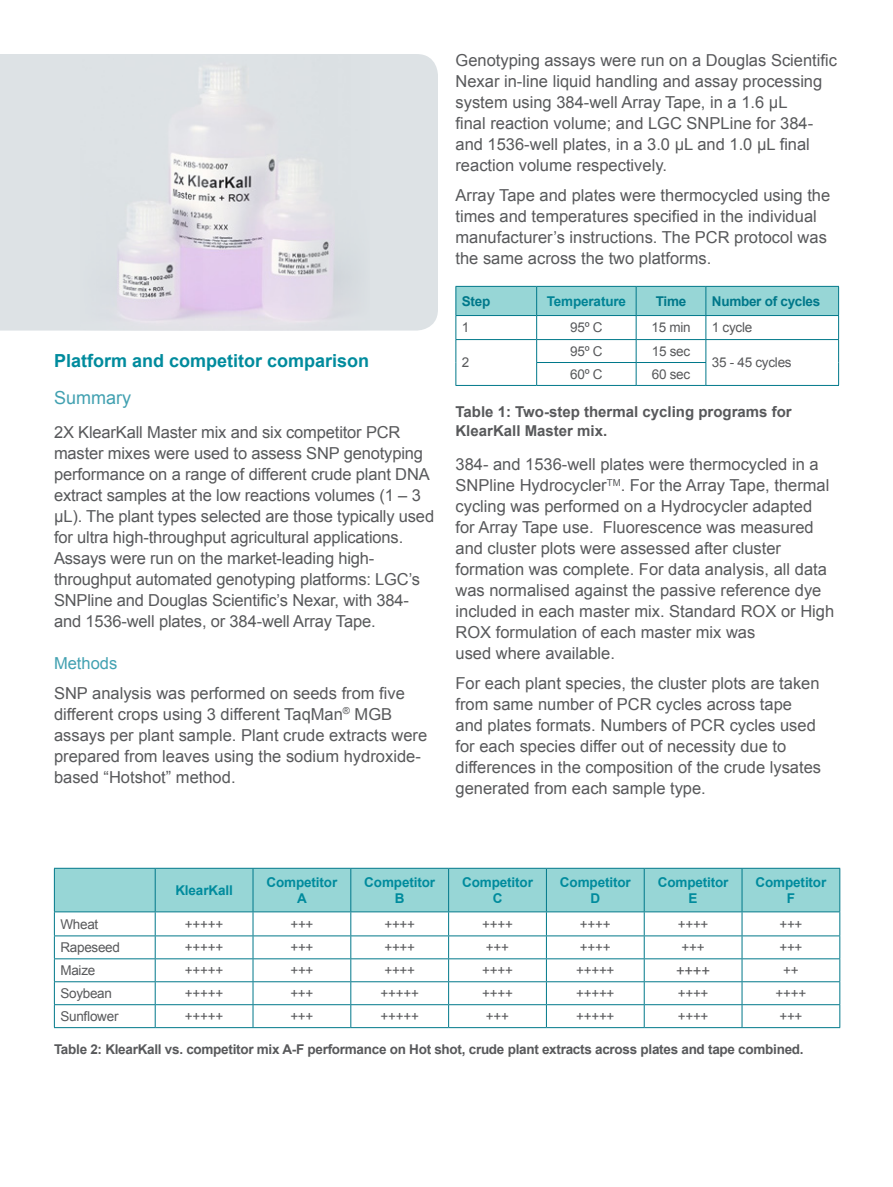
<style>
.page{position:relative;width:893px;height:1187px;background:#fff}
.page>*{position:absolute;margin:0;border:0;box-sizing:border-box;transform-origin:0 0}
.t1{font:700 18px "Arial";color:#008b9d}
.t2{font:18px "Arial";color:#42a1b1}
.t3{font:16.5px/21px "Arial";color:#58595b}
.t4{font:16.5px "Arial";color:#42a1b1}
.t5{font:700 15px/19.5px "Arial";color:#58595b}
.t6{font:15px "Arial";color:#58595b}
.t7{font:13.5px "Arial";letter-spacing:-.02em;color:#58595b}
.t8{font:700 13.5px "Arial";letter-spacing:-.02em;color:#58595b}
.t9{font:700 13.5px/16.5px "Arial";letter-spacing:-.01em;color:#008b9d;text-align:center}
.t10{font:700 13.5px "Arial";letter-spacing:-.02em;color:#00788a}
.t11{font:700 13.5px "Arial";letter-spacing:-.01em;color:#008395}
</style>
<div class="page">
<svg style="left:455px;top:286px;width:384px;height:99px"></svg>
<hr style="left:455px;top:385px;width:82px;height:1px;background:#00788a">
<hr style="left:537px;top:385px;width:99px;height:1px;background:#00788a">
<hr style="left:636px;top:385px;width:70px;height:1px;background:#00788a">
<hr style="left:706px;top:385px;width:133px;height:1px;background:#00788a">
<div style="left:0;top:54px;width:438px;height:276px;background:#dde2e5"></div>
<img style="left:78px;top:54px;width:292px;height:276px">
<hr style="left:54px;top:867px;width:101px;height:1px;background:#00788a">
<hr style="left:155px;top:867px;width:98px;height:1px;background:#00788a">
<hr style="left:253px;top:867px;width:98px;height:1px;background:#00788a">
<hr style="left:351px;top:867px;width:98px;height:1px;background:#00788a">
<hr style="left:449px;top:867px;width:97px;height:1px;background:#00788a">
<hr style="left:546px;top:867px;width:98px;height:1px;background:#00788a">
<hr style="left:644px;top:867px;width:98px;height:1px;background:#00788a">
<hr style="left:742px;top:867px;width:98px;height:1px;background:#00788a">
<svg style="left:54px;top:868px;width:786px;height:159px"></svg>
<hr style="left:54px;top:1027px;width:101px;height:1px;background:#00788a">
<hr style="left:155px;top:1027px;width:98px;height:1px;background:#00788a">
<hr style="left:253px;top:1027px;width:98px;height:1px;background:#00788a">
<hr style="left:351px;top:1027px;width:98px;height:1px;background:#00788a">
<hr style="left:449px;top:1027px;width:97px;height:1px;background:#00788a">
<hr style="left:546px;top:1027px;width:98px;height:1px;background:#00788a">
<hr style="left:644px;top:1027px;width:98px;height:1px;background:#00788a">
<hr style="left:742px;top:1027px;width:98px;height:1px;background:#00788a">
<p class="t1" style="left:54px;top:349px;width:317px">Platform and competitor comparison</p>
<p class="t2" style="left:54px;top:386px;width:79px">Summary</p>
<p class="t3" style="left:54px;top:421px;width:382px">2X KlearKall Master mix and six competitor PCR master mixes were used to assess SNP genotyping performance on a range of different crude plant DNA extract samples at the low reactions volumes (1 – 3 µL). The plant types selected are those typically used for ultra high-throughput agricultural applications.<br>Assays were run on the market-leading high&shy;throughput automated genotyping platforms: LGC’s SNPline and Douglas Scientific’s Nexar, with 384- and 1536-well plates, or 384-well Array Tape.</p>
<p class="t4" style="left:54px;top:652px;width:65px">Methods</p>
<p class="t3" style="left:54px;top:682px;width:375px">SNP analysis was performed on seeds from five different crops using 3 different TaqMan<sup>®</sup> MGB assays per plant sample. Plant crude extracts were prepared from leaves using the sodium hydroxide&shy;based “Hotshot” method.</p>
<p class="t3" style="left:455px;top:50px;width:383px">Genotyping assays were run on a Douglas Scientific Nexar in-line liquid handling and assay processing system using 384-well Array Tape, in a 1.6 µL<br>final reaction volume; and LGC SNPLine for 384- and 1536-well plates, in a 3.0 µL and 1.0 µL final reaction volume respectively.</p>
<p class="t3" style="left:455px;top:184px;width:376px">Array Tape and plates were thermocycled using the times and temperatures specified in the individual manufacturer’s instructions. The PCR protocol was the same across the two platforms.</p>
<p class="t10" style="left:462px;top:292px;width:30px">Step</p>
<p class="t11" style="left:547px;top:292px;width:81px">Temperature</p>
<p class="t10" style="left:656px;top:292px;width:32px">Time</p>
<p class="t10" style="left:712px;top:292px;width:110px">Number of cycles</p>
<p class="t7" style="left:462px;top:319px;width:9px">1</p>
<p class="t7" style="left:570px;top:319px;width:34px">95º C</p>
<p class="t7" style="left:651px;top:319px;width:41px">15 min</p>
<p class="t7" style="left:712px;top:319px;width:42px">1 cycle</p>
<p class="t7" style="left:462px;top:354px;width:9px">2</p>
<p class="t7" style="left:570px;top:342px;width:34px">95º C</p>
<p class="t7" style="left:652px;top:342px;width:40px">15 sec</p>
<p class="t7" style="left:712px;top:354px;width:81px">35 - 45 cycles</p>
<p class="t7" style="left:570px;top:365px;width:34px">60º C</p>
<p class="t7" style="left:652px;top:365px;width:40px">60 sec</p>
<p class="t5" style="left:455px;top:402px;width:338px">Table 1: Two-step thermal cycling programs for<br>KlearKall Master mix.</p>
<p class="t3" style="left:455px;top:454px;width:380px">384- and 1536-well plates were thermocycled in a SNPline Hydrocycler<sup>TM</sup>. For the Array Tape, thermal cycling was performed on a Hydrocycler adapted for Array Tape use. Fluorescence was measured and cluster plots were assessed after cluster formation was complete. For data analysis, all data was normalised against the passive reference dye included in each master mix. Standard ROX or High ROX formulation of each master mix was<br>used where available.</p>
<p class="t3" style="left:455px;top:672px;width:367px">For each plant species, the cluster plots are taken from same number of PCR cycles across tape and plates formats. Numbers of PCR cycles used for each species differ out of necessity due to differences in the composition of the crude lysates generated from each sample type.</p>
<p class="t9" style="left:175px;top:882px;width:59px">KlearKall</p>
<p class="t9" style="left:266px;top:874px;width:72px">Competitor<br>A</p>
<p class="t9" style="left:364px;top:874px;width:72px">Competitor<br>B</p>
<p class="t9" style="left:462px;top:874px;width:72px">Competitor<br>C</p>
<p class="t9" style="left:560px;top:874px;width:72px">Competitor<br>D</p>
<p class="t9" style="left:658px;top:874px;width:72px">Competitor<br>E</p>
<p class="t9" style="left:756px;top:874px;width:72px">Competitor<br>F</p>
<p class="t7" style="left:60px;top:915px;width:39px">Wheat</p>
<p class="t7" style="left:185px;top:915px;width:40px">+++++</p>
<p class="t7" style="left:290px;top:915px;width:25px">+++</p>
<p class="t7" style="left:384px;top:915px;width:32px">++++</p>
<p class="t7" style="left:482px;top:915px;width:32px">++++</p>
<p class="t7" style="left:580px;top:915px;width:32px">++++</p>
<p class="t7" style="left:678px;top:915px;width:32px">++++</p>
<p class="t7" style="left:779px;top:915px;width:25px">+++</p>
<p class="t7" style="left:60px;top:938px;width:61px">Rapeseed</p>
<p class="t7" style="left:185px;top:938px;width:40px">+++++</p>
<p class="t7" style="left:290px;top:938px;width:25px">+++</p>
<p class="t7" style="left:384px;top:938px;width:32px">++++</p>
<p class="t7" style="left:486px;top:938px;width:25px">+++</p>
<p class="t7" style="left:580px;top:938px;width:32px">++++</p>
<p class="t7" style="left:682px;top:938px;width:25px">+++</p>
<p class="t7" style="left:779px;top:938px;width:25px">+++</p>
<p class="t7" style="left:60px;top:961px;width:36px">Maize</p>
<p class="t7" style="left:185px;top:961px;width:40px">+++++</p>
<p class="t7" style="left:290px;top:961px;width:25px">+++</p>
<p class="t7" style="left:384px;top:961px;width:32px">++++</p>
<p class="t7" style="left:482px;top:961px;width:32px">++++</p>
<p class="t7" style="left:576px;top:961px;width:40px">+++++</p>
<p class="t6" style="left:676px;top:960px;width:36px">++++</p>
<p class="t7" style="left:783px;top:961px;width:17px">++</p>
<p class="t7" style="left:60px;top:984px;width:53px">Soybean</p>
<p class="t7" style="left:185px;top:984px;width:40px">+++++</p>
<p class="t7" style="left:290px;top:984px;width:25px">+++</p>
<p class="t7" style="left:381px;top:984px;width:40px">+++++</p>
<p class="t7" style="left:482px;top:984px;width:32px">++++</p>
<p class="t7" style="left:576px;top:984px;width:40px">+++++</p>
<p class="t7" style="left:678px;top:984px;width:32px">++++</p>
<p class="t7" style="left:776px;top:984px;width:32px">++++</p>
<p class="t7" style="left:60px;top:1007px;width:60px">Sunflower</p>
<p class="t7" style="left:185px;top:1007px;width:40px">+++++</p>
<p class="t7" style="left:290px;top:1007px;width:25px">+++</p>
<p class="t7" style="left:381px;top:1007px;width:40px">+++++</p>
<p class="t7" style="left:486px;top:1007px;width:25px">+++</p>
<p class="t7" style="left:576px;top:1007px;width:40px">+++++</p>
<p class="t7" style="left:678px;top:1007px;width:32px">++++</p>
<p class="t7" style="left:779px;top:1007px;width:25px">+++</p>
<p class="t8" style="left:54px;top:1040px;width:751px">Table 2: KlearKall vs. competitor mix A-F performance on Hot shot, crude plant extracts across plates and tape combined.</p>
</div>
